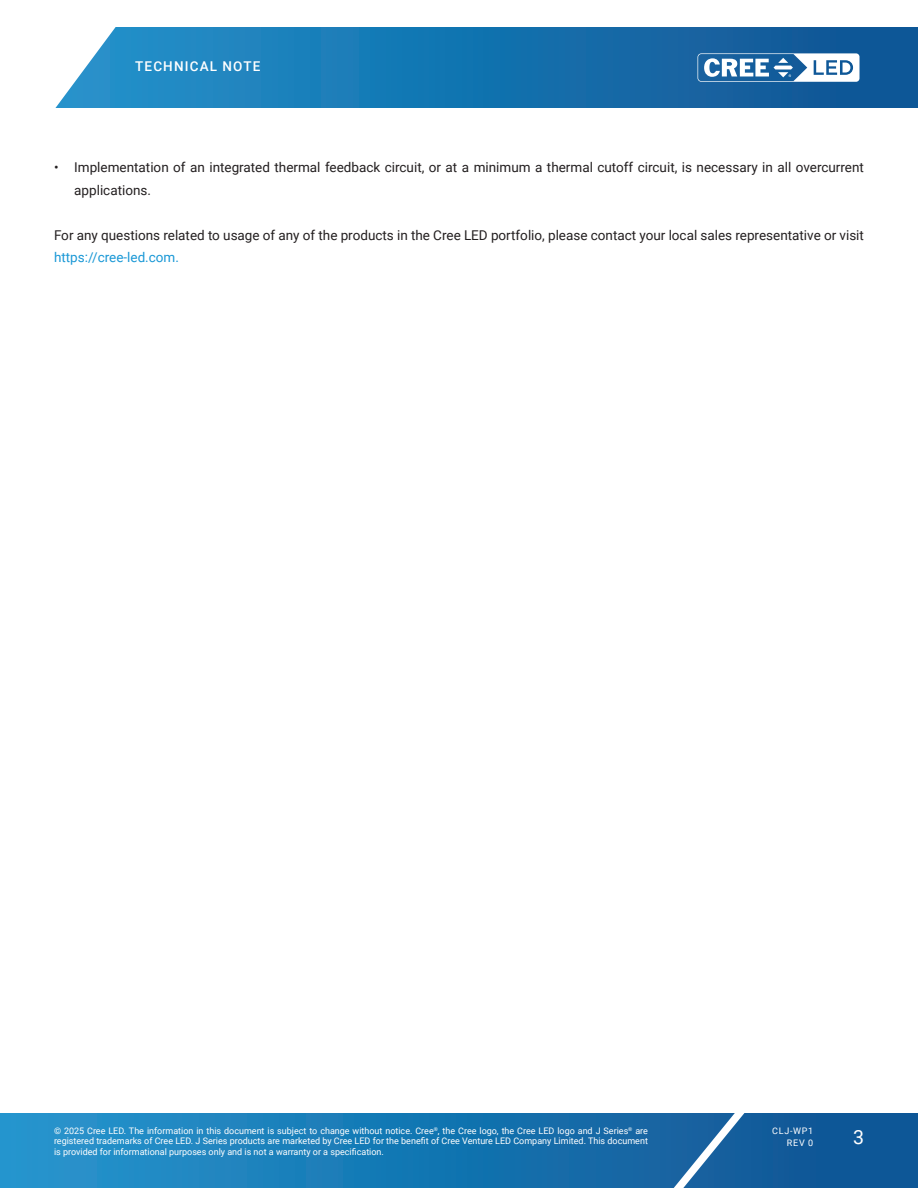
<style>
.page{position:relative;width:918px;height:1188px;background:#fff}
.page>*{position:absolute;margin:0;border:0;box-sizing:border-box;transform-origin:0 0}
.t1{font:19.5px "Roboto";color:#fff}
.Text_justify{font:13.5px/22.5px "Roboto";color:#231f20}
.t2{font:500 13.5px "Roboto";letter-spacing:.085em;color:#fff}
.t3{font:9px/10.8px "Roboto";color:#fff;text-align:justify}
.t4{font:9px/12px "Roboto";letter-spacing:.085em;color:#fff;text-align:right}
.s1{color:#1a98d6}
</style>
<div class="page">
<svg style="left:0;top:1113px;width:918px;height:75px;background:#1876b2"></svg>
<svg style="left:644px;top:1113px;width:117px;height:75px;background:#296da6"></svg>
<svg style="left:55px;top:27px;width:863px;height:81px;background:#2078b2"></svg>
<svg style="left:698px;top:53px;width:162px;height:29px"></svg>
<h2 class="t2" style="left:135px;top:57px;width:127px">TECHNICAL NOTE</h2>
<p class="Text_justify" style="left:74px;top:156px;width:791px;text-indent:-20px">• Implementation of an integrated thermal feedback circuit, or at a minimum a thermal cutoff circuit, is necessary in all overcurrent applications.</p>
<p class="Text_justify" style="left:54px;top:223px;width:812px">For any questions related to usage of any of the products in the Cree LED portfolio, please contact your local sales representative or visit <span class="s1">https://cree-led.com.</span></p>
<p class="t3" style="left:54px;top:1125px;width:596px">© 2025 Cree LED. The information in this document is subject to change without notice. Cree<sup>®</sup>, the Cree logo, the Cree LED logo and J Series<sup>®</sup> are registered trademarks of Cree LED. J Series products are marketed by Cree LED for the benefit of Cree Venture LED Company Limited. This document is provided for informational purposes only and is not a warranty or a specification.</p>
<p class="t4" style="left:772px;top:1124px;width:42px">CLJ-WP1<br>REV 0</p>
<h1 class="t1" style="left:853px;top:1123px;width:12px">3</h1>
</div>
